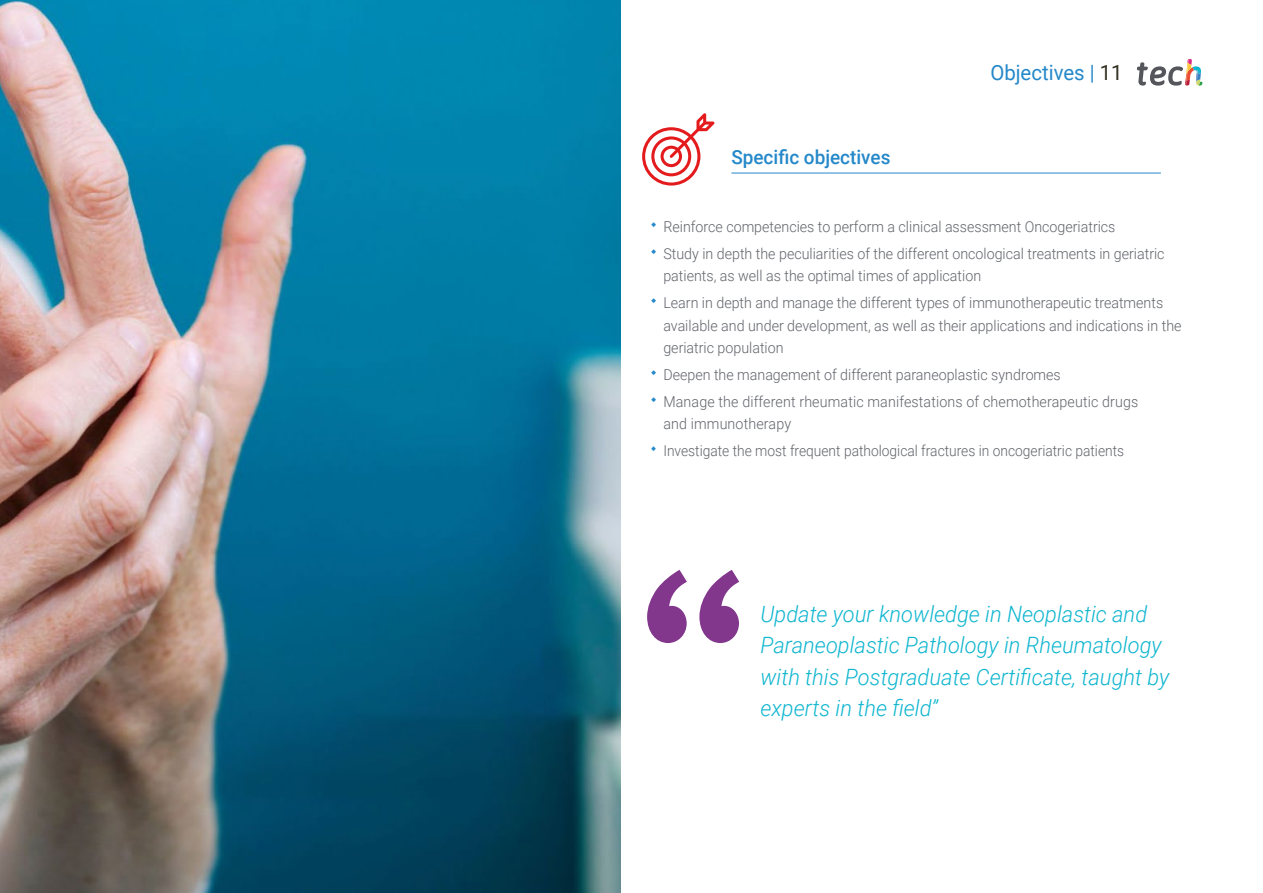
<style>
.page{position:relative;width:1263px;height:893px;background:#fff}
.page>*{position:absolute;margin:0;border:0;box-sizing:border-box;transform-origin:0 0}
.t1{font:italic 300 22.5px/31.5px "Roboto";color:#0fb6cf}
.t2{font:21px "Roboto";color:#2488c9}
.t3{font:500 19.5px "Roboto";color:#2488c9}
.t4{font:300 15px/26.7px "Roboto";color:#61646a;scale:.95 1}
.s1{color:#312e20}
</style>
<div class="page">
<hr style="left:731px;top:173px;width:430px;height:1px;background:#2488c9">
<svg style="left:642px;top:113px;width:72px;height:73px"></svg>
<img style="left:0;top:0;width:621px;height:893px">
<svg style="left:1137px;top:59px;width:65px;height:27px"></svg>
<svg style="left:647px;top:570px;width:92px;height:73px"></svg>
<h3 class="t3" style="left:731px;top:143px;width:161px">Specific objectives</h3>
<h2 class="t2" style="left:990px;top:57px;width:134px">Objectives | <span class="s1">11</span></h2>
<p class="t4" style="left:663px;top:213px;width:529px">Reinforce competencies to perform a clinical assessment Oncogeriatrics<br>Study in depth the peculiarities of the different oncological treatments in geriatric</p>
<p class="t4" style="left:663px;top:262px;width:528px">patients, as well as the optimal times of application<br>Learn in depth and manage the different types of immunotherapeutic treatments</p>
<p class="t4" style="left:663px;top:313px;width:547px;line-height:22.5px">available and under development, as well as their applications and indications in the geriatric population</p>
<p class="t4" style="left:663px;top:361px;width:502px">Deepen the management of different paraneoplastic syndromes<br>Manage the different rheumatic manifestations of chemotherapeutic drugs</p>
<p class="t4" style="left:663px;top:410px;width:486px">and immunotherapy<br>Investigate the most frequent pathological fractures in oncogeriatric patients</p>
<h1 class="t1" style="left:760px;top:597px;width:410px">Update your knowledge in Neoplastic and Paraneoplastic Pathology in Rheumatology with this Postgraduate Certificate, taught by experts in the field”</h1>
</div>
